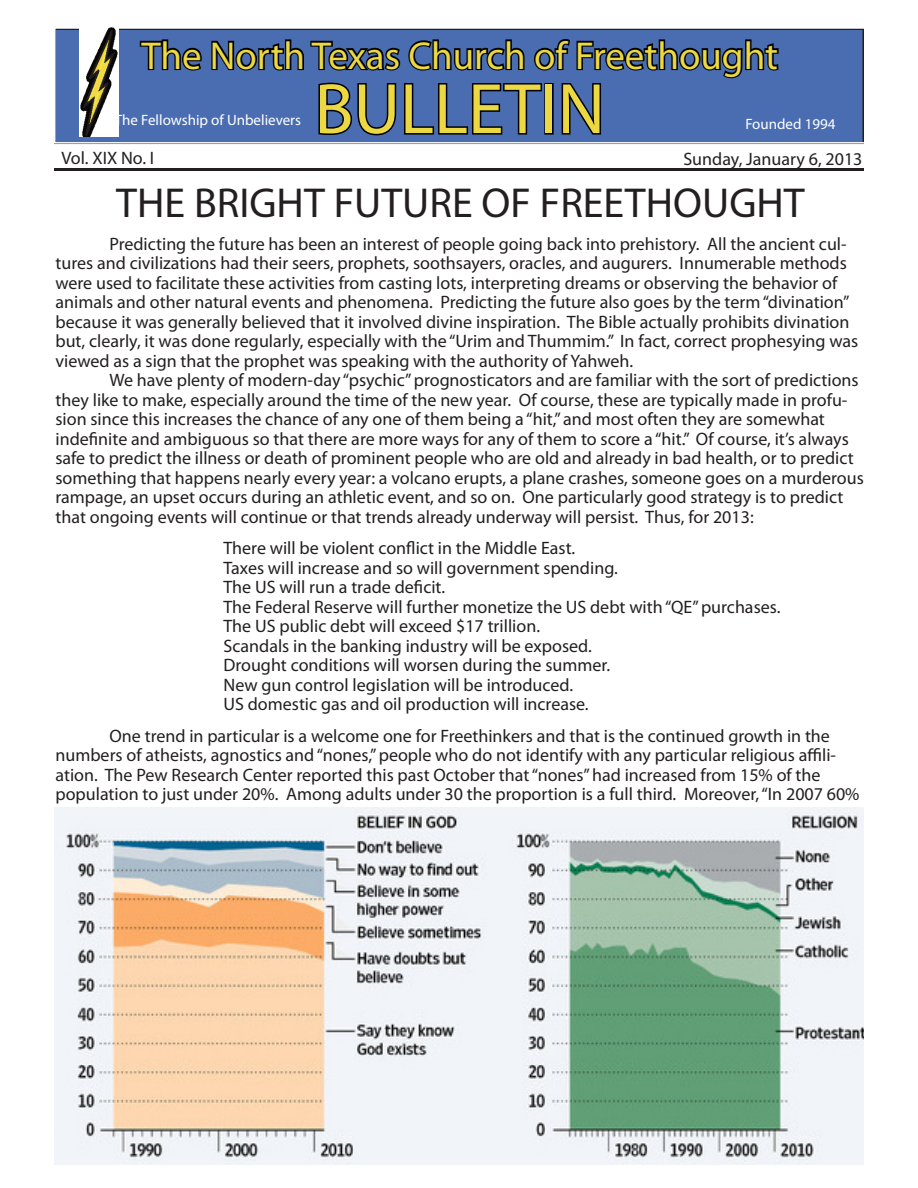
<style>
.page{position:relative;width:918px;height:1188px;background:#fff}
.page>*{position:absolute;margin:0;border:0;box-sizing:border-box;transform-origin:0 0}
.t1{font:72px "Myriad Pro";color:#ebd843}
.t2{font:42px "Myriad Pro";color:#231f20}
.t3{font:39px "Myriad Pro";color:#ebd843}
.t4{font:18px/19.5px "Myriad Pro";color:#231f20}
.t5{font:15px "Myriad Pro";color:#fff}
</style>
<div class="page">
<div style="left:55px;top:29px;width:808px;height:114px;background:#4a6db1"></div>
<svg style="left:139px;top:39px;width:63px;height:32px"></svg>
<svg style="left:211px;top:39px;width:568px;height:97px"></svg>
<div style="left:54px;top:27px;width:812px;height:117px;border:2px solid #fff"></div>
<img style="left:80px;top:27px;width:39px;height:110px">
<hr style="left:54px;top:168px;width:810px;height:3px;background:#231f20">
<img style="left:54px;top:808px;width:810px;height:357px">
<p class="t3" style="left:141px;top:31px;width:638px">The North Texas Church of Freethought</p>
<p class="t1" style="left:314px;top:65px;width:292px">BULLETIN</p>
<p class="t5" style="left:115px;top:111px;width:188px">The Fellowship of Unbelievers</p>
<p class="t5" style="left:745px;top:114px;width:92px">Founded 1994</p>
<p class="t4" style="left:62px;top:147px;width:94px">Vol. XIX No. I</p>
<p class="t4" style="left:683px;top:149px;width:181px">Sunday, January 6, 2013</p>
<p class="t2" style="left:116px;top:177px;width:690px">THE BRIGHT FUTURE OF FREETHOUGHT</p>
<p class="t4" style="left:55px;top:234px;width:804px;text-indent:54px">Predicting the future has been an interest of people going back into prehistory. All the ancient cul&shy;tures and civilizations had their seers, prophets, soothsayers, oracles, and augurers. Innumerable methods were used to facilitate these activities from casting lots, interpreting dreams or observing the behavior of animals and other natural events and phenomena. Predicting the future also goes by the term “divination” because it was generally believed that it involved divine inspiration. The Bible actually prohibits divination but, clearly, it was done regularly, especially with the “Urim and Thummim.” In fact, correct prophesying was viewed as a sign that the prophet was speaking with the authority of Yahweh.</p>
<p class="t4" style="left:55px;top:370px;width:810px;text-indent:54px">We have plenty of modern-day “psychic” prognosticators and are familiar with the sort of predictions they like to make, especially around the time of the new year. Of course, these are typically made in profu&shy;sion since this increases the chance of any one of them being a “hit,” and most often they are somewhat indefinite and ambiguous so that there are more ways for any of them to score a “hit.” Of course, it’s always safe to predict the illness or death of prominent people who are old and already in bad health, or to predict something that happens nearly every year: a volcano erupts, a plane crashes, someone goes on a murderous rampage, an upset occurs during an athletic event, and so on. One particularly good strategy is to predict that ongoing events will continue or that trends already underway will persist. Thus, for 2013:</p>
<p class="t4" style="left:223px;top:538px;width:353px">There will be violent conflict in the Middle East.</p>
<p class="t4" style="left:223px;top:558px;width:396px">Taxes will increase and so will government spending.</p>
<p class="t4" style="left:223px;top:577px;width:223px">The US will run a trade deficit.</p>
<p class="t4" style="left:223px;top:597px;width:558px">The Federal Reserve will further monetize the US debt with “QE” purchases.</p>
<p class="t4" style="left:223px;top:616px;width:318px">The US public debt will exceed $17 trillion.</p>
<p class="t4" style="left:223px;top:636px;width:370px">Scandals in the banking industry will be exposed.</p>
<p class="t4" style="left:223px;top:655px;width:388px">Drought conditions will worsen during the summer.</p>
<p class="t4" style="left:223px;top:675px;width:351px">New gun control legislation will be introduced.</p>
<p class="t4" style="left:223px;top:694px;width:367px">US domestic gas and oil production will increase.</p>
<p class="t4" style="left:55px;top:726px;width:806px;text-indent:54px">One trend in particular is a welcome one for Freethinkers and that is the continued growth in the numbers of atheists, agnostics and “nones,” people who do not identify with any particular religious affili&shy;ation. The Pew Research Center reported this past October that “nones” had increased from 15% of the population to just under 20%. Among adults under 30 the proportion is a full third. Moreover, “In 2007 60%</p>
</div>
